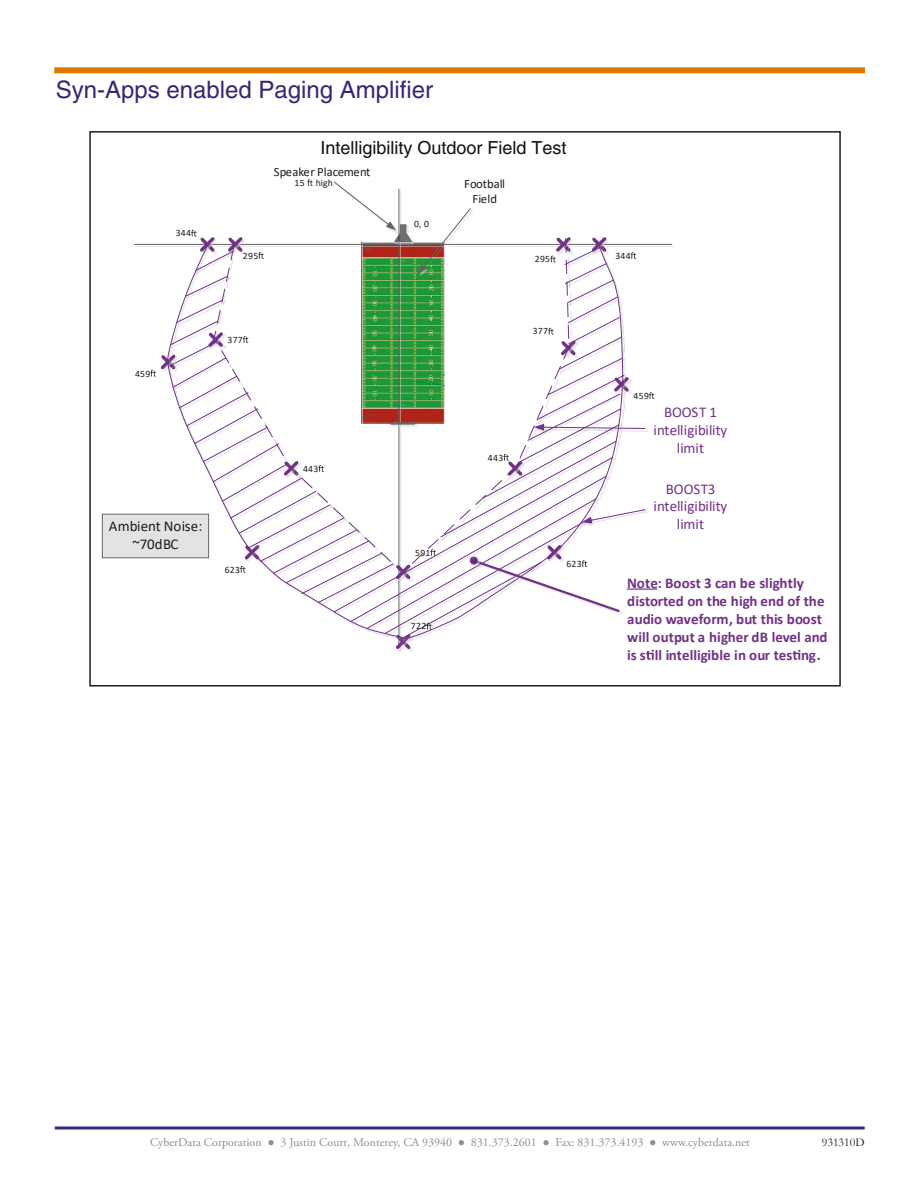
<style>
.page{position:relative;width:918px;height:1188px;background:#fff}
.page>*{position:absolute;margin:0;border:0;box-sizing:border-box;transform-origin:0 0}
.t1{font:24px "Helvetica";color:#37247a}
.t2{font:18px "Helvetica";color:#12100b}
.t3{font:700 15px "Calibri";color:#713089}
.t4{font:15px "Calibri";letter-spacing:.005em;color:#713089}
.t5{font:15px "Calibri";color:#1d1d1b}
.t6{font:700 14.85px "Calibri";color:#713089}
.t7{font:14.85px/18px "Calibri";color:#713089;text-align:center}
.t8{font:14.85px "Calibri";color:#1d1d1b}
.t9{font:12.75px/15px "Calibri";color:#1d1d1b;text-align:center}
.t10{font:12px "Adobe Garamond Pro";color:#8e8e8d}
.t11{font:12px "Garamond";color:#1d1d1b}
.t12{font:9.75px "Calibri";letter-spacing:.03em;color:#1d1d1b}
</style>
<div class="page">
<svg style="left:55px;top:1126px;width:810px;height:4px;background:#685a9b"></svg>
<div style="left:54px;top:67px;width:811px;height:6px;background:#de7900"></div>
<hr style="left:134px;top:244px;width:538px;height:1px;background:#646363">
<div style="left:102px;top:514px;width:107px;height:44px;background:#e3e3e3;border:1px solid #646363"></div>
<hr style="left:627px;top:589px;width:30px;height:1px;background:#713089">
<svg style="left:793px;top:650px;width:7px;height:10px"></svg>
<svg style="left:150px;top:179px;width:504px;height:481px"></svg>
<div style="left:470px;top:557px;width:8px;height:7px;border:1px solid #713089;border-radius:50%"></div>
<h1 class="t1" style="left:56px;top:76px;width:379px">Syn-Apps enabled Paging Amplifier</h1>
<p class="t12" style="left:176px;top:226px;width:17px">344</p>
<p class="t12" style="left:135px;top:367px;width:17px">459</p>
<p class="t12" style="left:243px;top:249px;width:17px">295</p>
<h2 class="t2" style="left:321px;top:137px;width:248px">Intelligibility Outdoor Field Test</h2>
<p class="t9" style="left:274px;top:164px;width:98px">Speaker Placement</p>
<p class="t12" style="left:295px;top:176px;width:40px">15 high</p>
<p class="t9" style="left:464px;top:176px;width:42px">Football<br>Field</p>
<p class="t12" style="left:414px;top:217px;width:16px">0, 0</p>
<p class="t12" style="left:535px;top:252px;width:17px">295</p>
<p class="t12" style="left:227px;top:333px;width:17px">377</p>
<p class="t12" style="left:533px;top:324px;width:17px">377</p>
<p class="t5" style="left:109px;top:515px;width:95px">Ambient Noise:</p>
<p class="t8" style="left:132px;top:533px;width:48px">~70dBC</p>
<p class="t12" style="left:225px;top:563px;width:17px">623</p>
<p class="t12" style="left:303px;top:462px;width:17px">443</p>
<p class="t12" style="left:415px;top:546px;width:17px">591</p>
<p class="t12" style="left:411px;top:619px;width:17px">722</p>
<p class="t12" style="left:488px;top:451px;width:17px">443</p>
<p class="t12" style="left:566px;top:557px;width:17px">623</p>
<p class="t12" style="left:615px;top:249px;width:17px">344</p>
<p class="t12" style="left:634px;top:389px;width:17px">459</p>
<p class="t7" style="left:653px;top:403px;width:75px">BOOST 1 intelligibility</p>
<p class="t4" style="left:677px;top:437px;width:29px">limit</p>
<p class="t7" style="left:666px;top:479px;width:51px">BOOST3</p>
<p class="t4" style="left:653px;top:496px;width:75px">intelligibility</p>
<p class="t7" style="left:677px;top:515px;width:29px">limit</p>
<p class="t3" style="left:627px;top:572px;width:178px">Note: Boost 3 can be slightly</p>
<p class="t6" style="left:627px;top:591px;width:199px">distorted on the high end of the</p>
<p class="t3" style="left:627px;top:608px;width:196px">audio waveform, but this boost</p>
<p class="t6" style="left:627px;top:626px;width:202px">will output a higher dB level and</p>
<p class="t3" style="left:627px;top:644px;width:195px">is s ll intelligible in our tes ng.</p>
<p class="t10" style="left:150px;top:1135px;width:601px">CyberData Corporation ● 3 Justin Court, Monterey, CA 93940 ● 831.373.2601 ● Fax: 831.373.4193 ● www.cyberdata.net</p>
<p class="t11" style="left:822px;top:1135px;width:45px">931310D</p>
</div>
